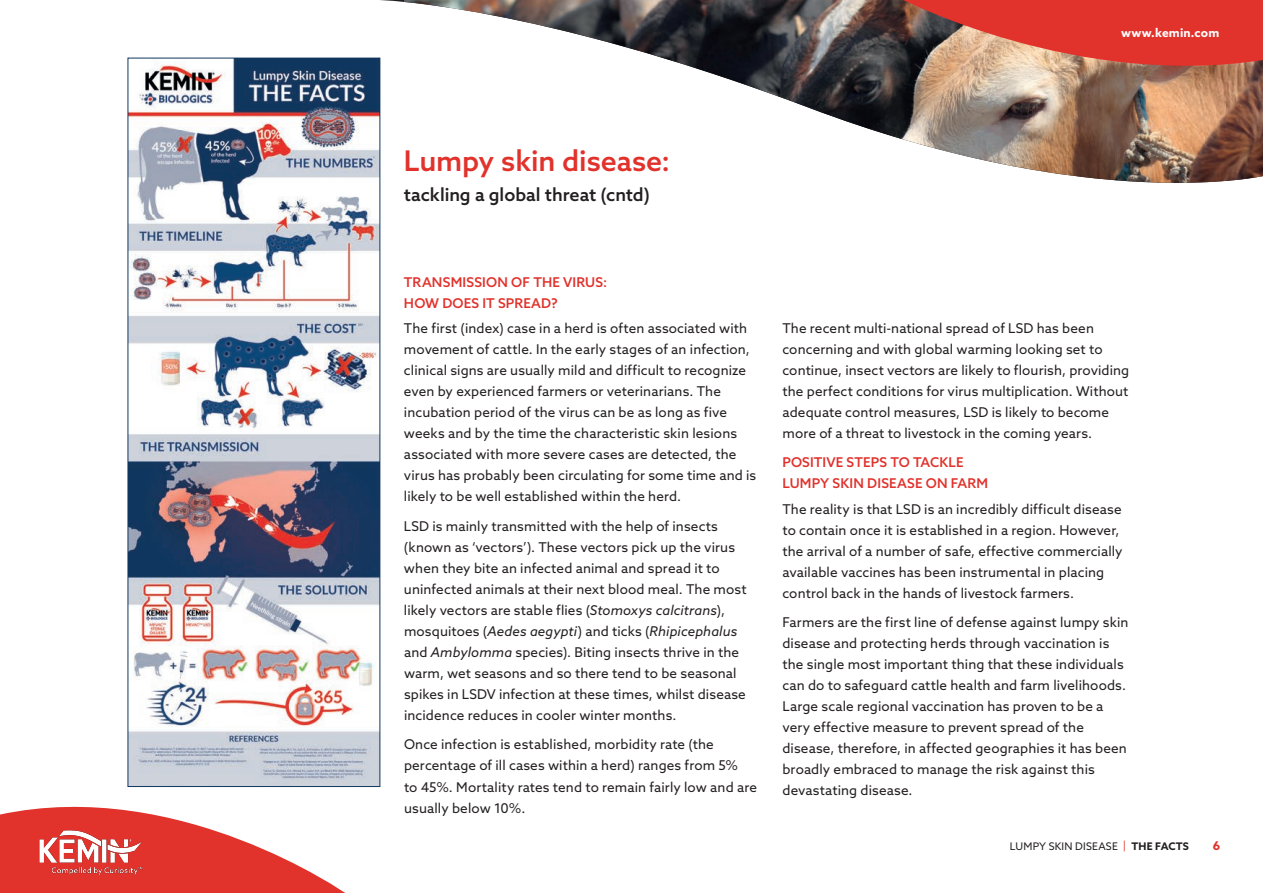
<style>
.page{position:relative;width:1263px;height:893px;background:#fff}
.page>*{position:absolute;margin:0;border:0;box-sizing:border-box;transform-origin:0 0}
.t1{font:500 28.5px "Azo Sans";letter-spacing:-.005em;color:#e1322c}
.t2{font:500 18px "Azo Sans";color:#231f20}
.t3{font:13.5px/21px "Azo Sans";letter-spacing:.01em;color:#231f20}
.t4{font:500 13.5px/21px "Azo Sans";letter-spacing:.015em;color:#e1322c}
.t5{font:700 12px "Azo Sans";letter-spacing:.015em;color:#fff}
.t6{font:700 12px "Azo Sans";color:#e1322c}
.t7{font:10.5px "Azo Sans";letter-spacing:.02em;color:#231f20}
.s1{font-style:italic}
.s2{color:#e1322c}
.s3{font-weight:700}
</style>
<div class="page">
<img style="left:404px;top:0;width:859px;height:183px">
<svg style="left:904px;top:0;width:359px;height:89px"></svg>
<svg style="left:0;top:776px;width:345px;height:117px"></svg>
<img style="left:130px;top:60px;width:248px;height:725px">
<div style="left:128px;top:58px;width:252px;height:729px;border:1px solid #11375f"></div>
<img style="left:40px;top:830px;width:103px;height:44px">
<p class="t5" style="left:1121px;top:24px;width:100px">www.kemin.com</p>
<h1 class="t1" style="left:404px;top:142px;width:267px">Lumpy skin disease:</h1>
<h2 class="t2" style="left:404px;top:183px;width:248px">tackling a global threat (cntd)</h2>
<p class="t4" style="left:404px;top:272px;width:205px">TRANSMISSION OF THE VIRUS:<br>HOW DOES IT SPREAD?</p>
<p class="t3" style="left:404px;top:318px;width:354px">The first (index) case in a herd is often associated with movement of cattle. In the early stages of an infection, clinical signs are usually mild and difficult to recognize even by experienced farmers or veterinarians. The incubation period of the virus can be as long as five weeks and by the time the characteristic skin lesions associated with more severe cases are detected, the virus has probably been circulating for some time and is likely to be well established within the herd.</p>
<p class="t3" style="left:404px;top:515px;width:344px">LSD is mainly transmitted with the help of insects (known as ‘vectors’). These vectors pick up the virus when they bite an infected animal and spread it to uninfected animals at their next blood meal. The most likely vectors are stable flies (<span class="s1">Stomoxys calcitrans</span>), mosquitoes (<span class="s1">Aedes aegypti</span>) and ticks (<span class="s1">Rhipicephalus </span>and <span class="s1">Ambylomma</span> species). Biting insects thrive in the warm, wet seasons and so there tend to be seasonal spikes in LSDV infection at these times, whilst disease incidence reduces in cooler winter months.</p>
<p class="t3" style="left:404px;top:734px;width:354px">Once infection is established, morbidity rate (the percentage of ill cases within a herd) ranges from 5%<br>to 45%. Mortality rates tend to remain fairly low and are usually below 10%.</p>
<p class="t3" style="left:782px;top:317px;width:348px">The recent multi-national spread of LSD has been concerning and with global warming looking set to continue, insect vectors are likely to flourish, providing the perfect conditions for virus multiplication. Without adequate control measures, LSD is likely to become more of a threat to livestock in the coming years.</p>
<p class="t4" style="left:782px;top:452px;width:207px">POSITIVE STEPS TO TACKLE<br>LUMPY SKIN DISEASE ON FARM</p>
<p class="t3" style="left:782px;top:498px;width:342px">The reality is that LSD is an incredibly difficult disease to contain once it is established in a region. However, the arrival of a number of safe, effective commercially available vaccines has been instrumental in placing control back in the hands of livestock farmers.</p>
<p class="t3" style="left:782px;top:612px;width:348px">Farmers are the first line of defense against lumpy skin disease and protecting herds through vaccination is the single most important thing that these individuals can do to safeguard cattle health and farm livelihoods.<br>Large scale regional vaccination has proven to be a very effective measure to prevent spread of the disease, therefore, in affected geographies it has been broadly embraced to manage the risk against this devastating disease.</p>
<p class="t7" style="left:1010px;top:840px;width:181px">LUMPY SKIN DISEASE <span class="s2">|</span> <span class="s3">THE FACTS</span></p>
<p class="t6" style="left:1213px;top:838px;width:9px">6</p>
</div>
